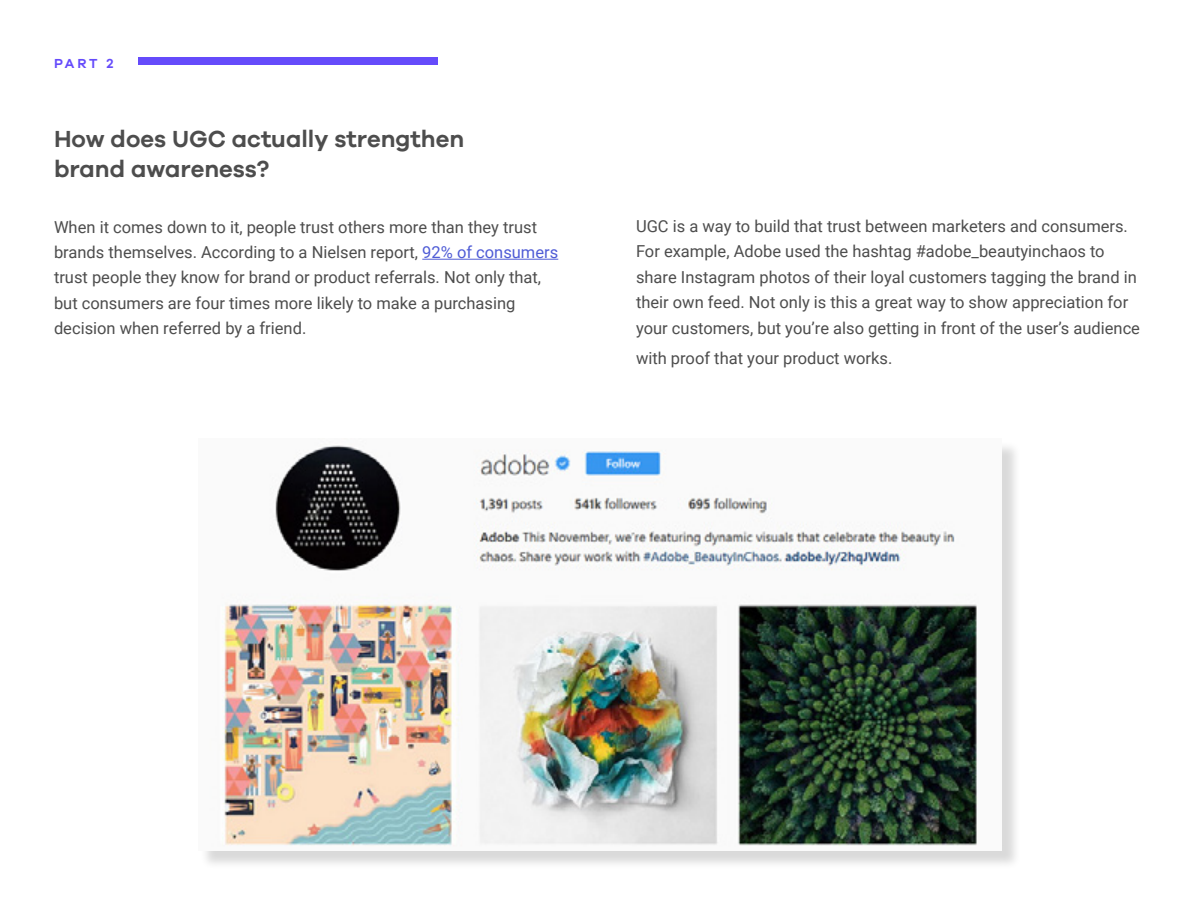
<style>
.page{position:relative;width:1200px;height:900px;background:#fff}
.page>*{position:absolute;margin:0;border:0;box-sizing:border-box;transform-origin:0 0}
.t1{font:600 24px/30px "Galano Grotesque";color:#4d4d4d}
.t2{font:16.5px/25.5px "Roboto";color:#4d4d4d}
.t3{font:600 13.5px "Galano Grotesque";color:#654bfb}
.s1{color:#4f5cd6}
</style>
<div class="page">
<div style="left:138px;top:58px;width:300px;height:7px;background:#654bfb"></div>
<hr style="left:422px;top:259px;width:136px;height:1px;background:#4f5cd6">
<div style="left:201px;top:441px;width:820px;height:428px;background:#000;opacity:.15"></div>
<img style="left:201px;top:441px;width:801px;height:409px">
<p class="t3" style="left:54px;top:55px;width:61px">PART 2</p>
<h1 class="t1" style="left:54px;top:123px;width:412px">How does UGC actually strengthen brand awareness?</h1>
<p class="t2" style="left:54px;top:213px;width:506px">When it comes down to it, people trust others more than they trust brands themselves. According to a Nielsen report, <span class="s1">92% of consumers </span>trust people they know for brand or product referrals. Not only that, but consumers are four times more likely to make a purchasing decision when referred by a friend.</p>
<p class="t2" style="left:636px;top:213px;width:506px">UGC is a way to build that trust between marketers and consumers.<br>For example, Adobe used the hashtag #adobe_beautyinchaos to share Instagram photos of their loyal customers tagging the brand in their own feed. Not only is this a great way to show appreciation for your customers, but you’re also getting in front of the user’s audience</p>
<p class="t2" style="left:636px;top:345px;width:258px">with proof that your product works.</p>
</div>
